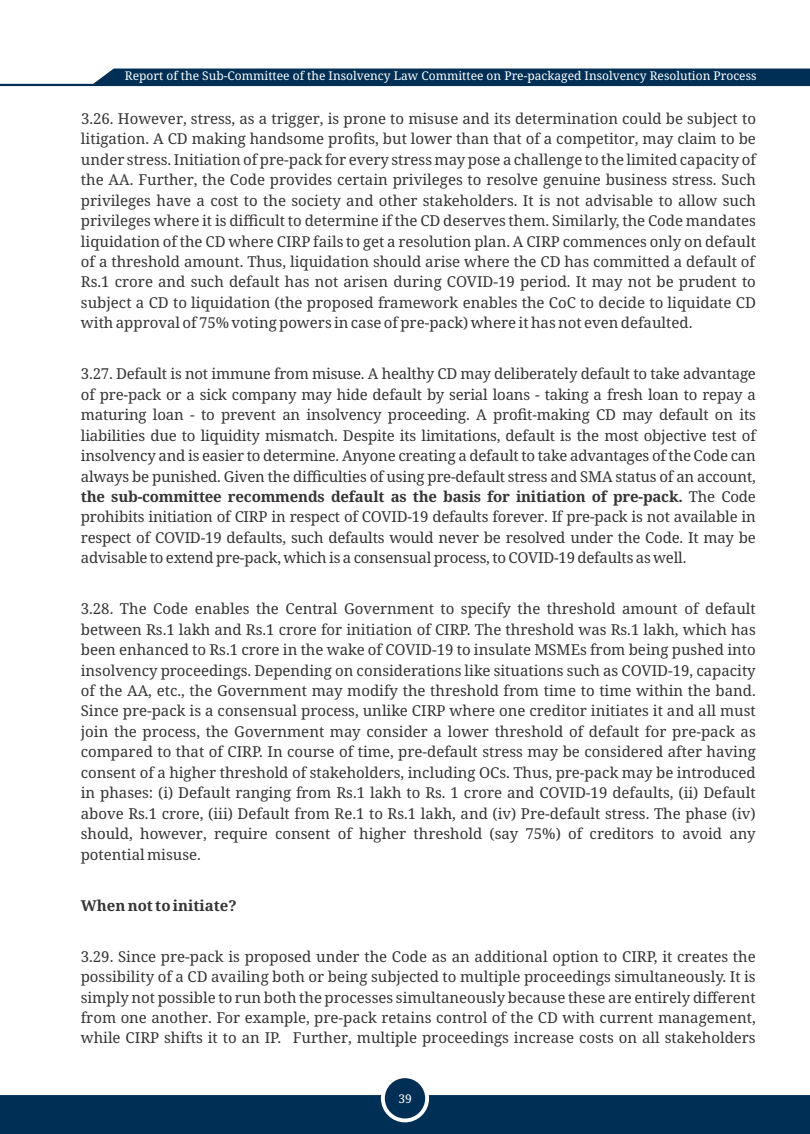
<style>
.page{position:relative;width:810px;height:1134px;background:#fff}
.page>*{position:absolute;margin:0;border:0;box-sizing:border-box;transform-origin:0 0}
.t1{font:15px/20.4px "Avrile Serif";color:#373435;text-align:justify}
.t2{font:700 15px "Avrile Serif";color:#373435}
.t3{font:12px "Avrile Serif";color:#fefefe}
.s1{font-weight:700}
</style>
<div class="page">
<div style="left:385px;top:1078px;width:40px;height:40px;background:#002f55;border-radius:50%"></div>
<svg style="left:0;top:69px;width:810px;height:17px;background:#1c4668"></svg>
<div style="left:0;top:1095px;width:810px;height:39px;background:#002f55"></div>
<p class="t3" style="left:125px;top:68px;width:633px">Report of the Sub-Committee of the Insolvency Law Committee on Pre-packaged Insolvency Resolution Process</p>
<p class="t1" style="left:81px;top:108px;width:677px">3.26. However, stress, as a trigger, is prone to misuse and its determination could be subject to litigation. A CD making handsome profits, but lower than that of a competitor, may claim to be under stress. Initiation of pre-pack for every stress may pose a challenge to the limited capacity of the AA. Further, the Code provides certain privileges to resolve genuine business stress. Such privileges have a cost to the society and other stakeholders. It is not advisable to allow such privileges where it is difficult to determine if the CD deserves them. Similarly, the Code mandates liquidation of the CD where CIRP fails to get a resolution plan. A CIRP commences only on default of a threshold amount. Thus, liquidation should arise where the CD has committed a default of Rs.1 crore and such default has not arisen during COVID-19 period. It may not be prudent to subject a CD to liquidation (the proposed framework enables the CoC to decide to liquidate CD with approval of 75% voting powers in case of pre-pack) where it has not even defaulted.</p>
<p class="t1" style="left:81px;top:363px;width:677px">3.27. Default is not immune from misuse. A healthy CD may deliberately default to take advantage of pre-pack or a sick company may hide default by serial loans - taking a fresh loan to repay a maturing loan - to prevent an insolvency proceeding. A profit-making CD may default on its liabilities due to liquidity mismatch. Despite its limitations, default is the most objective test of insolvency and is easier to determine. Anyone creating a default to take advantages of the Code can always be punished. Given the difficulties of using pre-default stress and SMA status of an account, <span class="s1">the sub-committee recommends default as the basis for initiation of pre-pack.</span> The Code prohibits initiation of CIRP in respect of COVID-19 defaults forever. If pre-pack is not available in respect of COVID-19 defaults, such defaults would never be resolved under the Code. It may be advisable to extend pre-pack, which is a consensual process, to COVID-19 defaults as well.</p>
<p class="t1" style="left:81px;top:598px;width:677px">3.28. The Code enables the Central Government to specify the threshold amount of default between Rs.1 lakh and Rs.1 crore for initiation of CIRP. The threshold was Rs.1 lakh, which has been enhanced to Rs.1 crore in the wake of COVID-19 to insulate MSMEs from being pushed into insolvency proceedings. Depending on considerations like situations such as COVID-19, capacity of the AA, etc., the Government may modify the threshold from time to time within the band.<br>Since pre-pack is a consensual process, unlike CIRP where one creditor initiates it and all must join the process, the Government may consider a lower threshold of default for pre-pack as compared to that of CIRP. In course of time, pre-default stress may be considered after having consent of a higher threshold of stakeholders, including OCs. Thus, pre-pack may be introduced in phases: (i) Default ranging from Rs.1 lakh to Rs. 1 crore and COVID-19 defaults, (ii) Default above Rs.1 crore, (iii) Default from Re.1 to Rs.1 lakh, and (iv) Pre-default stress. The phase (iv) should, however, require consent of higher threshold (say 75%) of creditors to avoid any potential misuse.</p>
<p class="t2" style="left:81px;top:895px;width:157px">When not to initiate?</p>
<p class="t1" style="left:81px;top:946px;width:677px">3.29. Since pre-pack is proposed under the Code as an additional option to CIRP, it creates the possibility of a CD availing both or being subjected to multiple proceedings simultaneously. It is simply not possible to run both the processes simultaneously because these are entirely different from one another. For example, pre-pack retains control of the CD with current management, while CIRP shifts it to an IP. Further, multiple proceedings increase costs on all stakeholders</p>
<p class="t3" style="left:398px;top:1090px;width:15px">39</p>
</div>
